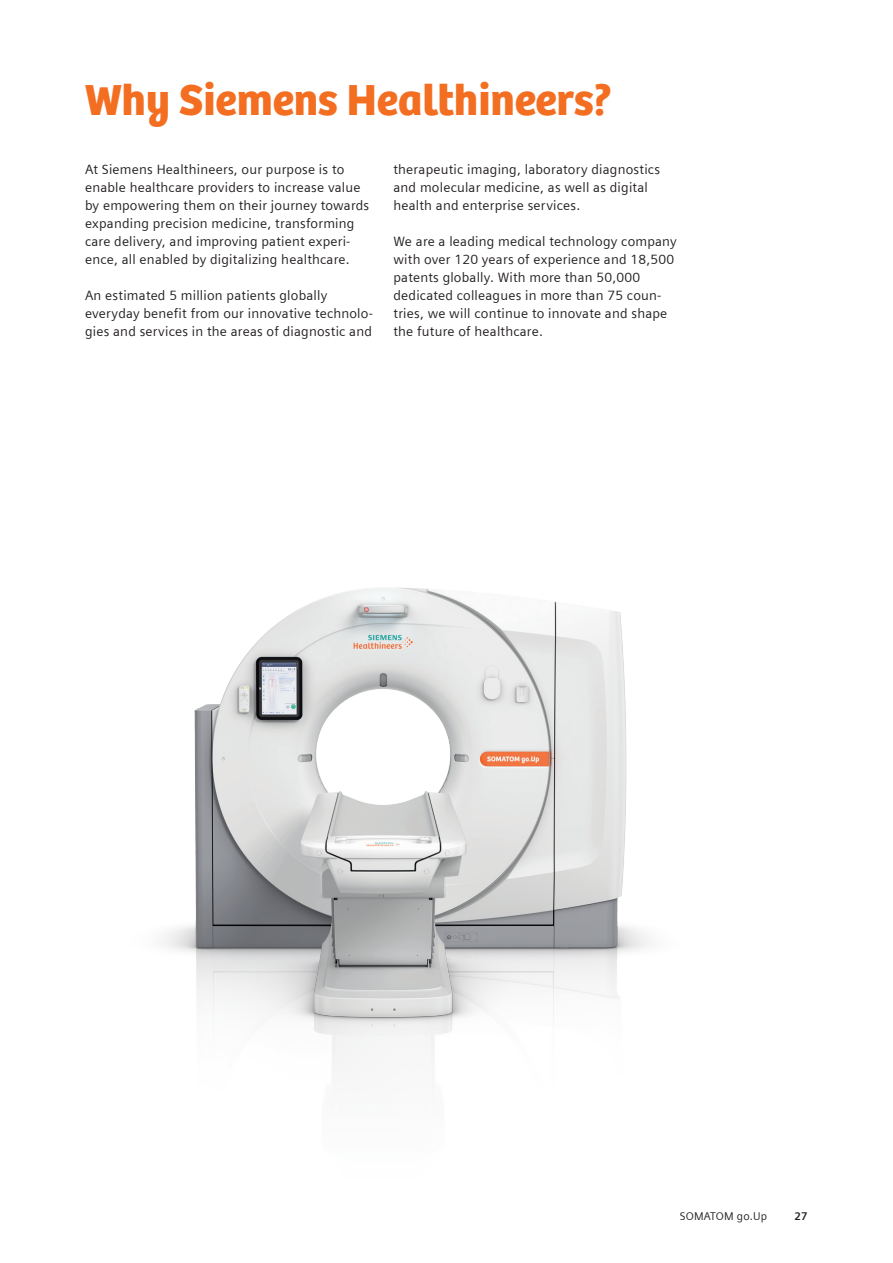
<style>
.page{position:relative;width:893px;height:1263px;background:#fff}
.page>*{position:absolute;margin:0;border:0;box-sizing:border-box;transform-origin:0 0}
.headline__30pt_110{font:45px "Bree SH Headline Regular";color:#f36e21}
.bodytext__9pt_12pt{font:13.5px/18px "Siemens Sans";letter-spacing:.015em;color:#231f20}
.t1{font:11.25px "Siemens Sans";letter-spacing:.015em;color:#231f20}
.t2{font:700 11.25px "Siemens Sans";color:#231f20}
</style>
<div class="page">
<img style="left:163px;top:587px;width:487px;height:485px">
<p class="headline__30pt_110" style="left:85px;top:73px;width:528px">Why Siemens Healthineers?</p>
<p class="bodytext__9pt_12pt" style="left:85px;top:160px;width:286px">At Siemens Healthineers, our purpose is to enable healthcare providers to increase value by empowering them on their journey towards expanding precision medicine, transforming care delivery, and improving patient experi&shy;ence, all enabled by digitalizing healthcare.</p>
<p class="bodytext__9pt_12pt" style="left:85px;top:286px;width:289px">An estimated 5 million patients globally everyday benefit from our innovative technolo&shy;gies and services in the areas of diagnostic and</p>
<p class="bodytext__9pt_12pt" style="left:393px;top:160px;width:268px">therapeutic imaging, laboratory diagnostics and molecular medicine, as well as digital health and enterprise services.</p>
<p class="bodytext__9pt_12pt" style="left:393px;top:232px;width:285px">We are a leading medical technology company with over 120 years of experience and 18,500 patents globally. With more than 50,000 dedicated colleagues in more than 75 coun&shy;tries, we will continue to innovate and shape the future of healthcare.</p>
<p class="t1" style="left:680px;top:1209px;width:89px">SOMATOM go.Up</p>
<p class="t2" style="left:795px;top:1209px;width:15px">27</p>
</div>
